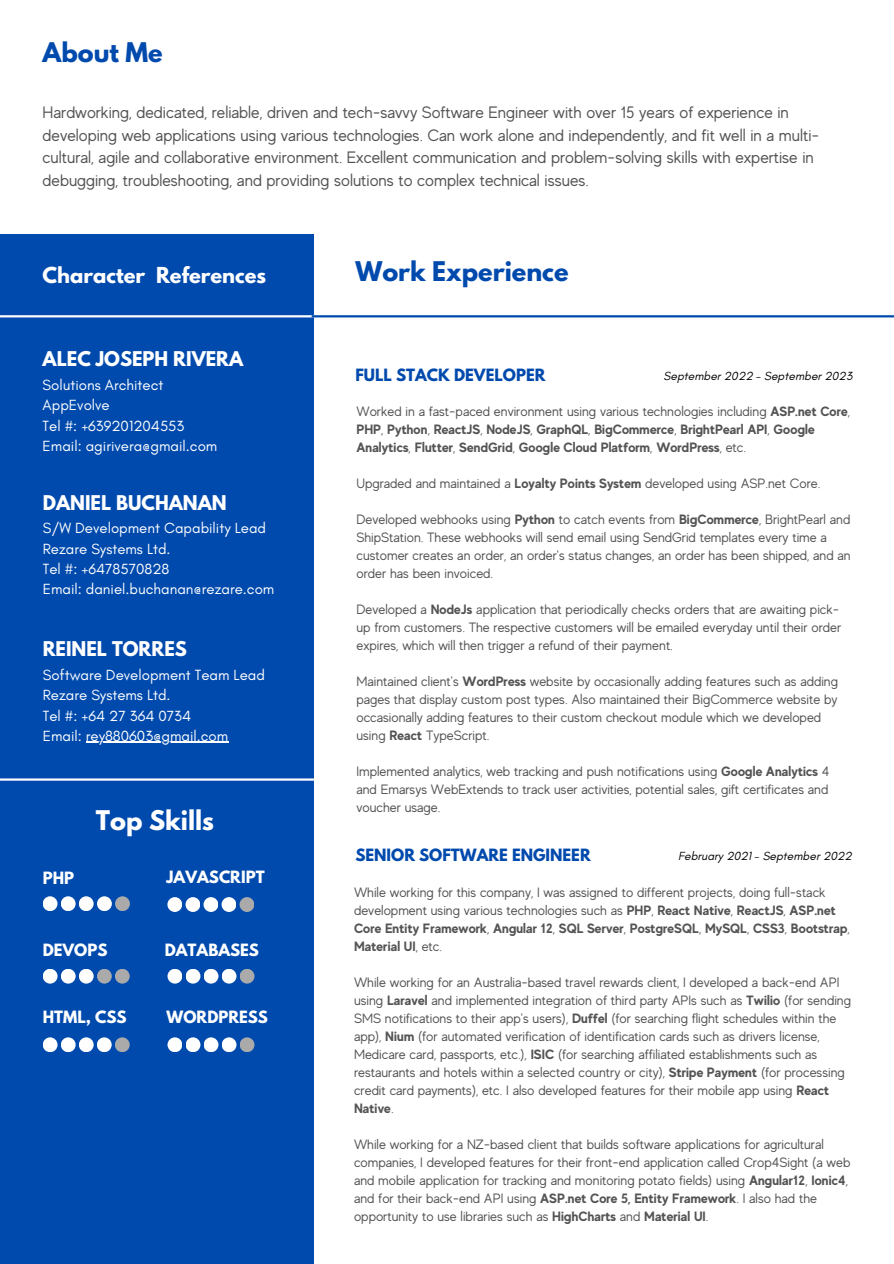
<style>
.page{position:relative;width:894px;height:1264px;background:#fff}
.page>*{position:absolute;margin:0;border:0;box-sizing:border-box;transform-origin:0 0}
.t1{font:700 24px "League Spartan";color:#004aad}
.t2{font:700 24px "League Spartan";color:#fff}
.t3{font:700 19.5px "League Spartan";color:#fff}
.t4{font:700 18px "League Spartan";color:#fff}
.t5{font:16.5px/22.5px "MADE Evolve Sans";color:#545454}
.t6{font:15px/20.2px "Glacial Indifference";color:#fff}
.t7{font:700 15px "League Spartan";color:#fff}
.t8{font:700 15px "League Spartan";color:#004aad}
.t9{font:13.5px/18px "MADE Evolve Sans";color:#545454}
.t10{font:700 13.5px/18px "MADE Evolve Sans";color:#545454}
.t11{font:italic 12px "Glacial Indifference";color:#000}
.s1{font-weight:400}
.s2{font-weight:700}
</style>
<div class="page">
<div style="left:0;top:234px;width:314px;height:1029px;background:#004aad"></div>
<div style="left:115px;top:896px;width:15px;height:15px;background:#aaa;border-radius:50%"></div>
<hr style="left:0;top:315px;width:327px;height:2px;background:#fff">
<hr style="left:312px;top:315px;width:581px;height:2px;background:#004aad">
<hr style="left:86px;top:742px;width:142px;height:1px;background:#fff">
<div style="left:167px;top:897px;width:15px;height:15px;background:#fff;border-radius:50%"></div>
<div style="left:185px;top:897px;width:15px;height:15px;background:#fff;border-radius:50%"></div>
<div style="left:203px;top:897px;width:15px;height:15px;background:#fff;border-radius:50%"></div>
<div style="left:221px;top:897px;width:15px;height:15px;background:#fff;border-radius:50%"></div>
<div style="left:239px;top:897px;width:15px;height:15px;background:#aaa;border-radius:50%"></div>
<div style="left:43px;top:968px;width:15px;height:15px;background:#fff;border-radius:50%"></div>
<div style="left:61px;top:968px;width:15px;height:15px;background:#fff;border-radius:50%"></div>
<div style="left:79px;top:968px;width:15px;height:15px;background:#fff;border-radius:50%"></div>
<div style="left:97px;top:968px;width:15px;height:15px;background:#aaa;border-radius:50%"></div>
<div style="left:115px;top:968px;width:15px;height:15px;background:#aaa;border-radius:50%"></div>
<div style="left:167px;top:968px;width:15px;height:15px;background:#fff;border-radius:50%"></div>
<div style="left:185px;top:968px;width:15px;height:15px;background:#fff;border-radius:50%"></div>
<div style="left:203px;top:968px;width:15px;height:15px;background:#fff;border-radius:50%"></div>
<div style="left:221px;top:968px;width:15px;height:15px;background:#fff;border-radius:50%"></div>
<div style="left:239px;top:968px;width:15px;height:15px;background:#aaa;border-radius:50%"></div>
<div style="left:43px;top:1037px;width:15px;height:15px;background:#fff;border-radius:50%"></div>
<div style="left:61px;top:1037px;width:15px;height:15px;background:#fff;border-radius:50%"></div>
<div style="left:79px;top:1037px;width:15px;height:15px;background:#fff;border-radius:50%"></div>
<div style="left:97px;top:1037px;width:15px;height:15px;background:#fff;border-radius:50%"></div>
<div style="left:115px;top:1037px;width:15px;height:15px;background:#aaa;border-radius:50%"></div>
<div style="left:167px;top:1037px;width:15px;height:15px;background:#fff;border-radius:50%"></div>
<div style="left:185px;top:1037px;width:15px;height:15px;background:#fff;border-radius:50%"></div>
<div style="left:203px;top:1037px;width:15px;height:15px;background:#fff;border-radius:50%"></div>
<div style="left:221px;top:1037px;width:15px;height:15px;background:#fff;border-radius:50%"></div>
<div style="left:239px;top:1037px;width:15px;height:15px;background:#aaa;border-radius:50%"></div>
<hr style="left:0;top:778px;width:326px;height:2px;background:#fff">
<div style="left:43px;top:896px;width:14px;height:15px;background:#fff;border-radius:50%"></div>
<div style="left:61px;top:896px;width:15px;height:15px;background:#fff;border-radius:50%"></div>
<div style="left:79px;top:896px;width:15px;height:15px;background:#fff;border-radius:50%"></div>
<div style="left:97px;top:896px;width:15px;height:15px;background:#fff;border-radius:50%"></div>
<h1 class="t1" style="left:43px;top:40px;width:121px">About Me</h1>
<p class="t5" style="left:43px;top:102px;width:778px">Hardworking, dedicated, reliable, driven and tech-savvy Software Engineer with over 15 years of experience in developing web applications using various technologies. Can work alone and independently, and fit well in a multi&shy;cultural, agile and collaborative environment. Excellent communication and problem-solving skills with expertise in debugging, troubleshooting, and providing solutions to complex technical issues.</p>
<h5 class="t3" style="left:43px;top:265px;width:225px">Character References</h5>
<p class="t1" style="left:355px;top:259px;width:214px">Work Experience</p>
<p class="t4" style="left:43px;top:350px;width:202px">ALEC JOSEPH RIVERA</p>
<p class="t6" style="left:43px;top:374px;width:143px">Solutions Architect<br>AppEvolve<br>Tel #: +639201204553</p>
<p class="t6" style="left:43px;top:435px;width:176px">Email: agirivera@gmail.com</p>
<h5 class="t4" style="left:43px;top:493px;width:185px">DANIEL BUCHANAN</h5>
<p class="t6" style="left:43px;top:518px;width:225px">S/W Development Capability Lead<br>Rezare Systems Ltd.<br>Tel #: +6478570828</p>
<p class="t6" style="left:43px;top:578px;width:233px">Email: daniel.buchanan@rezare.com</p>
<h4 class="t4" style="left:43px;top:640px;width:146px">REINEL TORRES</h4>
<h1 class="t6" style="left:43px;top:664px;width:224px">Software Development Team Lead<br>Rezare Systems Ltd.<br>Tel #: +64 27 364 0734</h1>
<h4 class="t6" style="left:43px;top:725px;width:187px">Email: rey880603@gmail.com</h4>
<h4 class="t7" style="left:43px;top:871px;width:33px">PHP</h4>
<h6 class="t2" style="left:96px;top:808px;width:120px">Top Skills</h6>
<h6 class="t7" style="left:166px;top:869px;width:99px">JAVASCRIPT</h6>
<p class="t7" style="left:43px;top:942px;width:66px">DEVOPS</p>
<h4 class="t7" style="left:165px;top:942px;width:96px">DATABASES</h4>
<h4 class="t7" style="left:43px;top:1009px;width:85px">HTML, CSS</h4>
<p class="t7" style="left:166px;top:1009px;width:103px">WORDPRESS</p>
<h4 class="t8" style="left:355px;top:367px;width:191px">FULL STACK DEVELOPER</h4>
<p class="t11" style="left:663px;top:368px;width:190px">September 2022 - September 2023</p>
<h6 class="t10" style="left:356px;top:402px;width:495px"><span class="s1">Worked in a fast-paced environment using various technologies including</span> ASP.net Core<span class="s1">,<br></span>PHP<span class="s1">,</span> Python<span class="s1">,</span> ReactJS<span class="s1">,</span> NodeJS<span class="s1">,</span> GraphQL<span class="s1">,</span> BigCommerce<span class="s1">,</span> BrightPearl API<span class="s1">,</span> Google<br>Analytics<span class="s1">,</span> Flutter<span class="s1">,</span> SendGrid<span class="s1">,</span> Google Cloud Platform<span class="s1">,</span> WordPress<span class="s1">, etc.</span></h6>
<h6 class="t9" style="left:356px;top:474px;width:465px">Upgraded and maintained a <span class="s2">Loyalty Points System</span> developed using ASP.net Core.</h6>
<h6 class="t9" style="left:356px;top:510px;width:495px">Developed webhooks using <span class="s2">Python</span> to catch events from <span class="s2">BigCommerce</span>, BrightPearl and ShipStation. These webhooks will send email using SendGrid templates every time a customer creates an order, an order's status changes, an order has been shipped, and an order has been invoiced.</h6>
<h6 class="t9" style="left:356px;top:600px;width:486px">Developed a <span class="s2">NodeJs</span> application that periodically checks orders that are awaiting pick&shy;up from customers. The respective customers will be emailed everyday until their order expires, which will then trigger a refund of their payment.</h6>
<h6 class="t9" style="left:356px;top:672px;width:483px">Maintained client's <span class="s2">WordPress</span> website by occasionally adding features such as adding pages that display custom post types. Also maintained their BigCommerce website by occasionally adding features to their custom checkout module which we developed using <span class="s2">React</span> TypeScript.</h6>
<p class="t9" style="left:356px;top:762px;width:474px;text-align:justify">Implemented analytics, web tracking and push notifications using <span class="s2">Google Analytics</span> 4 and Emarsys WebExtends to track user activities, potential sales, gift certificates and voucher usage.</p>
<h4 class="t8" style="left:355px;top:847px;width:237px">SENIOR SOFTWARE ENGINEER</h4>
<h4 class="t11" style="left:678px;top:848px;width:175px">February 2021 - September 2022</h4>
<h5 class="t9" style="left:354px;top:883px;width:497px">While working for this company, I was assigned to different projects, doing full-stack development using various technologies such as <span class="s2">PHP</span>, <span class="s2">React Native</span>, <span class="s2">ReactJS</span>, <span class="s2">ASP.net Core Entity Framework</span>, <span class="s2">Angular 12</span>, <span class="s2">SQL Server</span>, <span class="s2">PostgreSQL</span>, <span class="s2">MySQL</span>, <span class="s2">CSS3</span>, <span class="s2">Bootstrap</span>, <span class="s2">Material UI</span>, etc.</h5>
<p class="t9" style="left:354px;top:973px;width:498px">While working for an Australia-based travel rewards client, I developed a back-end API using <span class="s2">Laravel</span> and implemented integration of third party APIs such as <span class="s2">Twilio</span> (for sending SMS notifications to their app's users), <span class="s2">Duffel</span> (for searching flight schedules within the app), <span class="s2">Nium</span> (for automated verification of identification cards such as drivers license, Medicare card, passports, etc.), <span class="s2">ISIC</span> (for searching affiliated establishments such as restaurants and hotels within a selected country or city), <span class="s2">Stripe Payment</span> (for processing credit card payments), etc. I also developed features for their mobile app using <span class="s2">React Native</span>.</p>
<h1 class="t9" style="left:354px;top:1135px;width:497px">While working for a NZ-based client that builds software applications for agricultural companies, I developed features for their front-end application called Crop4Sight (a web and mobile application for tracking and monitoring potato fields) using <span class="s2">Angular12</span>, <span class="s2">Ionic4</span>, and for their back-end API using <span class="s2">ASP.net Core 5, Entity Framework</span>. I also had the opportunity to use libraries such as <span class="s2">HighCharts</span> and <span class="s2">Material UI</span>.</h1>
</div>
